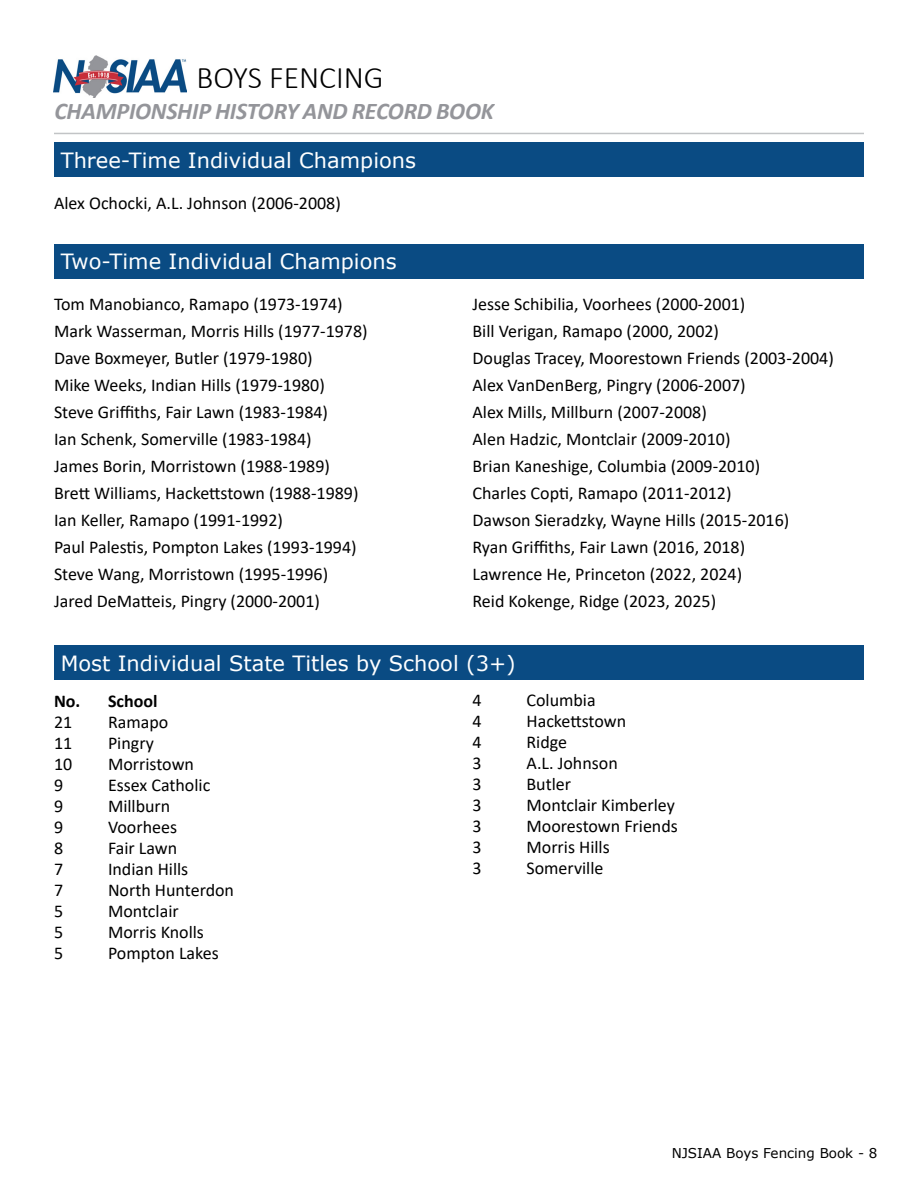
<style>
.page{position:relative;width:918px;height:1188px;background:#fff}
.page>*{position:absolute;margin:0;border:0;box-sizing:border-box;transform-origin:0 0}
.t1{font:300 31.5px "Calibri";color:#000}
.t2{font:italic 700 24px "Calibri";letter-spacing:-.01em;color:#94959a}
.t3{font:21px "Verdana";color:#fff}
.t4{font:18px/27px "Calibri";color:#000}
.t5{font:700 18px "Calibri";color:#000}
.t6{font:13.5px "Verdana";color:#000}
</style>
<div class="page">
<img style="left:53px;top:56px;width:134px;height:42px">
<hr style="left:54px;top:133px;width:810px;height:1px;background:#c2c4c6">
<div style="left:54px;top:143px;width:810px;height:34px;background:#0a4b83"></div>
<div style="left:54px;top:244px;width:810px;height:34px;background:#0a4b83"></div>
<div style="left:54px;top:646px;width:810px;height:34px;background:#0a4b83"></div>
<h1 class="t1" style="left:196px;top:58px;width:189px">BOYS FENCING</h1>
<h2 class="t2" style="left:54px;top:94px;width:441px">CHAMPIONSHIP HISTORY AND RECORD BOOK</h2>
<p class="t3" style="left:61px;top:146px;width:357px">Three-Time Individual Champions</p>
<p class="t4" style="left:54px;top:189px;width:288px">Alex Ochocki, A.L. Johnson (2006-2008)</p>
<p class="t3" style="left:61px;top:247px;width:337px">Two-Time Individual Champions</p>
<p class="t4" style="left:54px;top:290px;width:315px">Tom Manobianco, Ramapo (1973-1974)<br>Mark Wasserman, Morris Hills (1977-1978)<br>Dave Boxmeyer, Butler (1979-1980)<br>Mike Weeks, Indian Hills (1979-1980)<br>Steve Griffiths, Fair Lawn (1983-1984)<br>Ian Schenk, Somerville (1983-1984)<br>James Borin, Morristown (1988-1989)<br>Brett Williams, Hackettstown (1988-1989)<br>Ian Keller, Ramapo (1991-1992)<br>Paul Palestis, Pompton Lakes (1993-1994)<br>Steve Wang, Morristown (1995-1996)<br>Jared DeMatteis, Pingry (2000-2001)</p>
<p class="t4" style="left:472px;top:290px;width:363px">Jesse Schibilia, Voorhees (2000-2001)<br>Bill Verigan, Ramapo (2000, 2002)<br>Douglas Tracey, Moorestown Friends (2003-2004)<br>Alex VanDenBerg, Pingry (2006-2007)<br>Alex Mills, Millburn (2007-2008)<br>Alen Hadzic, Montclair (2009-2010)<br>Brian Kaneshige, Columbia (2009-2010)<br>Charles Copti, Ramapo (2011-2012)<br>Dawson Sieradzky, Wayne Hills (2015-2016)<br>Ryan Griffiths, Fair Lawn (2016, 2018)<br>Lawrence He, Princeton (2022, 2024)<br>Reid Kokenge, Ridge (2023, 2025)</p>
<p class="t3" style="left:61px;top:649px;width:457px">Most Individual State Titles by School (3+)</p>
<p class="t5" style="left:54px;top:688px;width:105px">No. School</p>
<p class="t4" style="left:54px;top:708px;width:20px">21</p>
<p class="t4" style="left:108px;top:708px;width:62px">Ramapo</p>
<p class="t4" style="left:54px;top:729px;width:20px">11</p>
<p class="t4" style="left:108px;top:729px;width:47px">Pingry</p>
<p class="t4" style="left:54px;top:750px;width:20px">10</p>
<p class="t4" style="left:108px;top:750px;width:87px">Morristown</p>
<p class="t4" style="left:54px;top:771px;width:11px">9</p>
<p class="t4" style="left:108px;top:771px;width:104px">Essex Catholic</p>
<p class="t4" style="left:54px;top:792px;width:11px">9</p>
<p class="t4" style="left:108px;top:792px;width:64px">Millburn</p>
<p class="t4" style="left:54px;top:813px;width:11px">9</p>
<p class="t4" style="left:108px;top:813px;width:71px">Voorhees</p>
<p class="t4" style="left:54px;top:834px;width:11px">8</p>
<p class="t4" style="left:108px;top:834px;width:71px">Fair Lawn</p>
<p class="t4" style="left:54px;top:855px;width:11px">7</p>
<p class="t4" style="left:108px;top:855px;width:82px">Indian Hills</p>
<p class="t4" style="left:54px;top:876px;width:11px">7</p>
<p class="t4" style="left:108px;top:876px;width:128px">North Hunterdon</p>
<p class="t4" style="left:54px;top:897px;width:11px">5</p>
<p class="t4" style="left:108px;top:897px;width:72px">Montclair</p>
<p class="t4" style="left:54px;top:918px;width:11px">5</p>
<p class="t4" style="left:108px;top:918px;width:97px">Morris Knolls</p>
<p class="t4" style="left:54px;top:939px;width:11px">5</p>
<p class="t4" style="left:108px;top:939px;width:112px">Pompton Lakes</p>
<p class="t4" style="left:472px;top:686px;width:11px">4</p>
<p class="t4" style="left:526px;top:686px;width:71px">Columbia</p>
<p class="t4" style="left:472px;top:707px;width:11px">4</p>
<p class="t4" style="left:526px;top:707px;width:101px">Hackettstown</p>
<p class="t4" style="left:472px;top:728px;width:11px">4</p>
<p class="t4" style="left:526px;top:728px;width:42px">Ridge</p>
<p class="t4" style="left:472px;top:749px;width:11px">3</p>
<p class="t4" style="left:526px;top:749px;width:93px">A.L. Johnson</p>
<p class="t4" style="left:472px;top:770px;width:11px">3</p>
<p class="t4" style="left:526px;top:770px;width:46px">Butler</p>
<p class="t4" style="left:472px;top:791px;width:11px">3</p>
<p class="t4" style="left:526px;top:791px;width:150px">Montclair Kimberley</p>
<p class="t4" style="left:472px;top:812px;width:11px">3</p>
<p class="t4" style="left:526px;top:812px;width:153px">Moorestown Friends</p>
<p class="t4" style="left:472px;top:833px;width:11px">3</p>
<p class="t4" style="left:526px;top:833px;width:85px">Morris Hills</p>
<p class="t4" style="left:472px;top:854px;width:11px">3</p>
<p class="t4" style="left:526px;top:854px;width:79px">Somerville</p>
<p class="t6" style="left:672px;top:1144px;width:207px">NJSIAA Boys Fencing Book - 8</p>
</div>
